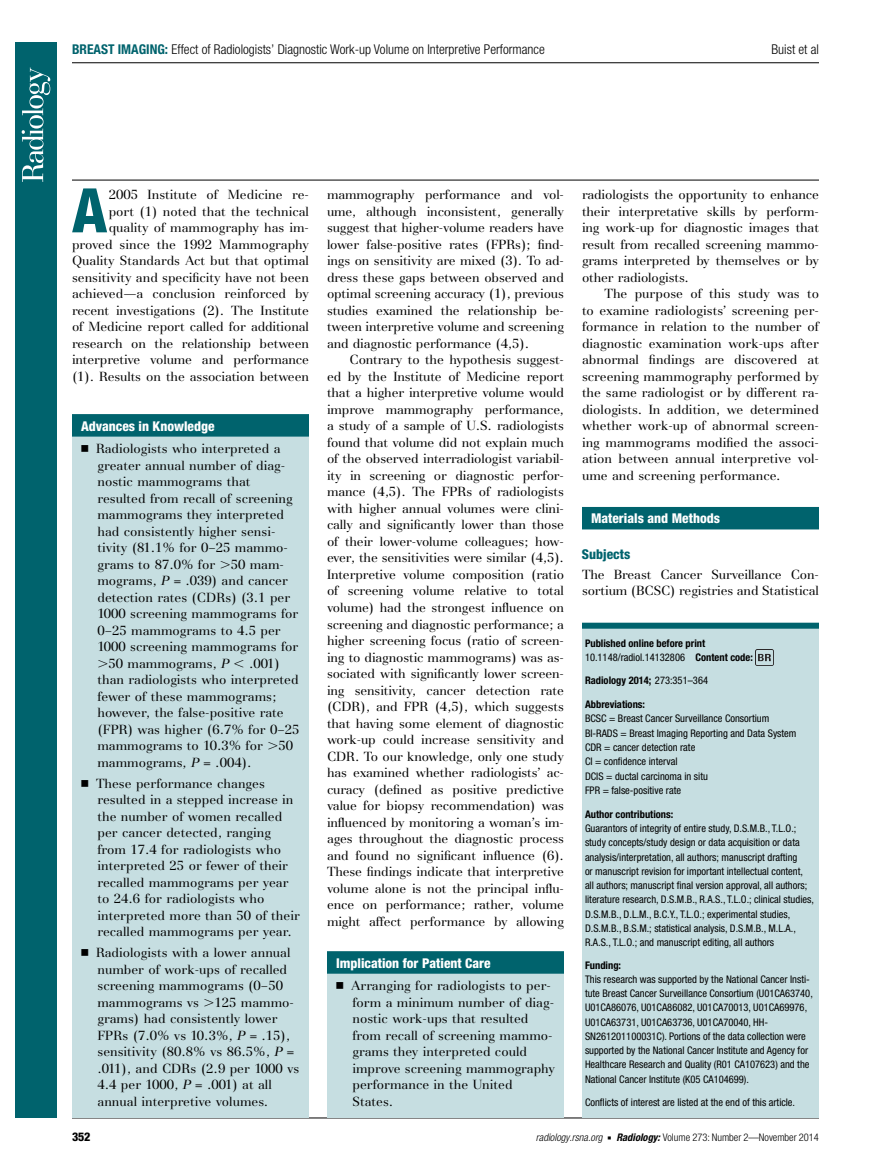
<style>
.page{position:relative;width:891px;height:1175px;background:#fff}
.page>*{position:absolute;margin:0;border:0;box-sizing:border-box;transform-origin:0 0}
.t1{font:800 condensed 61.5px "Helvetica Neue";color:#00636d}
.t2{font:300 condensed 13.5px "Helvetica Neue";color:#000}
.t3{font:800 condensed 13.5px "Helvetica Neue";color:#fff}
.t4{font:800 condensed 13.5px "Helvetica Neue";color:#00636d}
.t5{font:13.2px/16.5px "AT Basilia";color:#000}
.t6{font:800 condensed 12px "Helvetica Neue";color:#000}
.t7{font:condensed 10.5px/14.2px "Helvetica Neue";color:#000}
.t8{font:700 condensed 10.5px/14.2px "Helvetica Neue";color:#000}
.t9{font:300 condensed 10.5px "Helvetica Neue";color:#000}
.s1{font-weight:700;color:#00636d}
.s2{font-family:"Universal Newswith Comm Pi";font-size:13.5px}
.s3{font-family:"Universal Greekwith Math Pi"}
.s4{font-style:italic}
.s5{font-weight:400}
.s6{font-family:"Universal Newswith Comm Pi";font-weight:400;font-stretch:normal;font-size:6px}
.s7{font-weight:700;font-style:italic}
</style>
<div class="page">
<hr style="left:72px;top:180px;width:747px;height:1px;background:#000">
<hr style="left:72px;top:1117px;width:747px;height:1px;background:#000">
<hr style="left:72px;top:62px;width:747px;height:1px;background:#000">
<div style="left:582px;top:507px;width:237px;height:22px;background:#00636d"></div>
<div style="left:582px;top:623px;width:237px;height:494px;background:#c6dee1"></div>
<div style="left:582px;top:622px;width:237px;height:6px;background:#00636d"></div>
<img style="left:755px;top:649px;width:18px;height:16px">
<div style="left:72px;top:420px;width:237px;height:697px;background:#c6dee1"></div>
<div style="left:72px;top:414px;width:237px;height:22px;background:#00636d"></div>
<div style="left:327px;top:956px;width:237px;height:161px;background:#c6dee1"></div>
<div style="left:327px;top:951px;width:237px;height:22px;background:#00636d"></div>
<div style="left:15px;top:42px;width:42px;height:1075px;background:#00636d"></div>
<svg style="left:22px;top:68px;width:28px;height:114px"></svg>
<p class="t2" style="left:72px;top:41px;width:474px"><span class="s1">BREAST IMAGING:</span> Effect of Radiologists’ Diagnostic Work-up Volume on Interpretive Performance</p>
<p class="t2" style="left:772px;top:41px;width:49px">Buist et al</p>
<h1 class="t1" style="left:72px;top:172px;width:37px">A</h1>
<p class="t5" style="left:72px;top:187px;width:239px;text-align:right">2005 Institute of Medicine re-<br>port (1) noted that the technical quality of mammography has im&shy;proved since the 1992 Mammography Quality Standards Act but that optimal sensitivity and specificity have not been achieved—a conclusion reinforced by recent investigations (2). The Institute of Medicine report called for additional research on the relationship between interpretive volume and performance (1). Results on the association between</p>
<p class="t5" style="left:327px;top:187px;width:239px;text-align:justify">mammography performance and vol&shy;ume, although inconsistent, generally suggest that higher-volume readers have lower false-positive rates (FPRs); find&shy;ings on sensitivity are mixed (3). To ad&shy;dress these gaps between observed and optimal screening accuracy (1), previous studies examined the relationship be&shy;tween interpretive volume and screening and diagnostic performance (4,5).</p>
<p class="t5" style="left:327px;top:352px;width:239px;text-align:justify;text-indent:23px">Contrary to the hypothesis suggest&shy;ed by the Institute of Medicine report that a higher interpretive volume would improve mammography performance, a study of a sample of U.S. radiologists found that volume did not explain much of the observed interradiologist variabil&shy;ity in screening or diagnostic perfor&shy;mance (4,5). The FPRs of radiologists with higher annual volumes were clini&shy;cally and significantly lower than those of their lower-volume colleagues; how&shy;ever, the sensitivities were similar (4,5).<br>Interpretive volume composition (ratio of screening volume relative to total volume) had the strongest influence on screening and diagnostic performance; a higher screening focus (ratio of screen&shy;ing to diagnostic mammograms) was as&shy;sociated with significantly lower screen&shy;ing sensitivity, cancer detection rate (CDR), and FPR (4,5), which suggests that having some element of diagnostic work-up could increase sensitivity and CDR. To our knowledge, only one study has examined whether radiologists’ ac&shy;curacy (defined as positive predictive value for biopsy recommendation) was influenced by monitoring a woman’s im&shy;ages throughout the diagnostic process and found no significant influence (6).<br>These findings indicate that interpretive volume alone is not the principal influ&shy;ence on performance; rather, volume might affect performance by allowing</p>
<p class="t3" style="left:81px;top:417px;width:135px">Advances in Knowledge</p>
<p class="t5" style="left:98px;top:440px;width:203px;text-indent:-16px"><span class="s2">n</span> Radiologists who interpreted a greater annual number of diag&shy;nostic mammograms that resulted from recall of screening mammograms they interpreted had consistently higher sensi&shy;tivity (81.1% for 0–25 mammo&shy;grams to 87.0% for <span class="s3">.</span>50 mam&shy;mograms, <span class="s4">P</span> = .039) and cancer detection rates (CDRs) (3.1 per<br>1000 screening mammograms for<br>0–25 mammograms to 4.5 per<br>1000 screening mammograms for <span class="s3">.</span>50 mammograms, <span class="s4">P</span> <span class="s3">,</span> .001) than radiologists who interpreted fewer of these mammograms; however, the false-positive rate (FPR) was higher (6.7% for 0–25 mammograms to 10.3% for <span class="s3">.</span>50 mammograms, <span class="s4">P</span> = .004).</p>
<p class="t5" style="left:98px;top:775px;width:204px;text-indent:-17px"><span class="s2">n</span> These performance changes resulted in a stepped increase in the number of women recalled per cancer detected, ranging from 17.4 for radiologists who interpreted 25 or fewer of their recalled mammograms per year to 24.6 for radiologists who interpreted more than 50 of their recalled mammograms per year.</p>
<p class="t5" style="left:98px;top:944px;width:203px;text-indent:-16px"><span class="s2">n</span> Radiologists with a lower annual number of work-ups of recalled screening mammograms (0–50 mammograms vs <span class="s3">.</span>125 mammo&shy;grams) had consistently lower<br>FPRs (7.0% vs 10.3%, <span class="s4">P</span> = .15), sensitivity (80.8% vs 86.5%, <span class="s4">P</span> = .011), and CDRs (2.9 per 1000 vs<br>4.4 per 1000, <span class="s4">P</span> = .001) at all annual interpretive volumes.</p>
<p class="t3" style="left:336px;top:954px;width:156px">Implication for Patient Care</p>
<p class="t5" style="left:352px;top:977px;width:204px;text-indent:-16px"><span class="s2">n</span> Arranging for radiologists to per&shy;form a minimum number of diag&shy;nostic work-ups that resulted from recall of screening mammo&shy;grams they interpreted could improve screening mammography performance in the United<br>States.</p>
<p class="t5" style="left:582px;top:187px;width:239px;text-align:justify">radiologists the opportunity to enhance their interpretative skills by perform&shy;ing work-up for diagnostic images that result from recalled screening mammo&shy;grams interpreted by themselves or by other radiologists.</p>
<p class="t5" style="left:582px;top:286px;width:239px;text-align:justify;text-indent:23px">The purpose of this study was to to examine radiologists’ screening per&shy;formance in relation to the number of diagnostic examination work-ups after abnormal findings are discovered at screening mammography performed by the same radiologist or by different ra&shy;diologists. In addition, we determined whether work-up of abnormal screen&shy;ing mammograms modified the associ&shy;ation between annual interpretive vol&shy;ume and screening performance.</p>
<p class="t3" style="left:591px;top:510px;width:131px">Materials and Methods</p>
<p class="t4" style="left:582px;top:546px;width:50px">Subjects</p>
<p class="t5" style="left:582px;top:566px;width:239px">The Breast Cancer Surveillance Con&shy;sortium (BCSC) registries and Statistical</p>
<p class="t8" style="left:585px;top:635px;width:169px">Published online before print<br><span class="s5">10.1148/radiol.14132806</span> Content code:</p>
<p class="t8" style="left:585px;top:673px;width:125px">Radiology 2014; <span class="s5">273:351–364</span></p>
<p class="t8" style="left:585px;top:697px;width:62px">Abbreviations:</p>
<p class="t7" style="left:585px;top:711px;width:213px">BCSC = Breast Cancer Surveillance Consortium BI-RADS = Breast Imaging Reporting and Data System CDR = cancer detection rate<br>CI = confidence interval<br>DCIS = ductal carcinoma in situ<br>FPR = false-positive rate</p>
<p class="t8" style="left:585px;top:806px;width:90px">Author contributions:</p>
<p class="t7" style="left:585px;top:821px;width:230px">Guarantors of integrity of entire study, D.S.M.B., T.L.O.; study concepts/study design or data acquisition or data analysis/interpretation, all authors; manuscript drafting<br>or manuscript revision for important intellectual content, all authors; manuscript final version approval, all authors; literature research, D.S.M.B., R.A.S., T.L.O.; clinical studies, D.S.M.B., D.L.M., B.C.Y., T.L.O.; experimental studies, D.S.M.B., B.S.M.; statistical analysis, D.S.M.B., M.L.A., R.A.S., T.L.O.; and manuscript editing, all authors</p>
<p class="t8" style="left:585px;top:957px;width:38px">Funding:</p>
<p class="t7" style="left:585px;top:972px;width:229px">This research was supported by the National Cancer Insti&shy;tute Breast Cancer Surveillance Consortium (U01CA63740, U01CA86076, U01CA86082, U01CA70013, U01CA69976, U01CA63731, U01CA63736, U01CA70040, HH-SN261201100031C). Portions of the data collection were supported by the National Cancer Institute and Agency for Healthcare Research and Quality (R01 CA107623) and the National Cancer Institute (K05 CA104699).</p>
<p class="t7" style="left:585px;top:1094px;width:212px">Conflicts of interest are listed at the end of this article.</p>
<p class="t6" style="left:72px;top:1128px;width:20px">352</p>
<p class="t9" style="left:536px;top:1130px;width:285px"><span class="s4">radiology.rsna.org</span> <span class="s6">n</span> <span class="s7">Radiology:</span> Volume 273: Number 2—November 2014</p>
</div>
